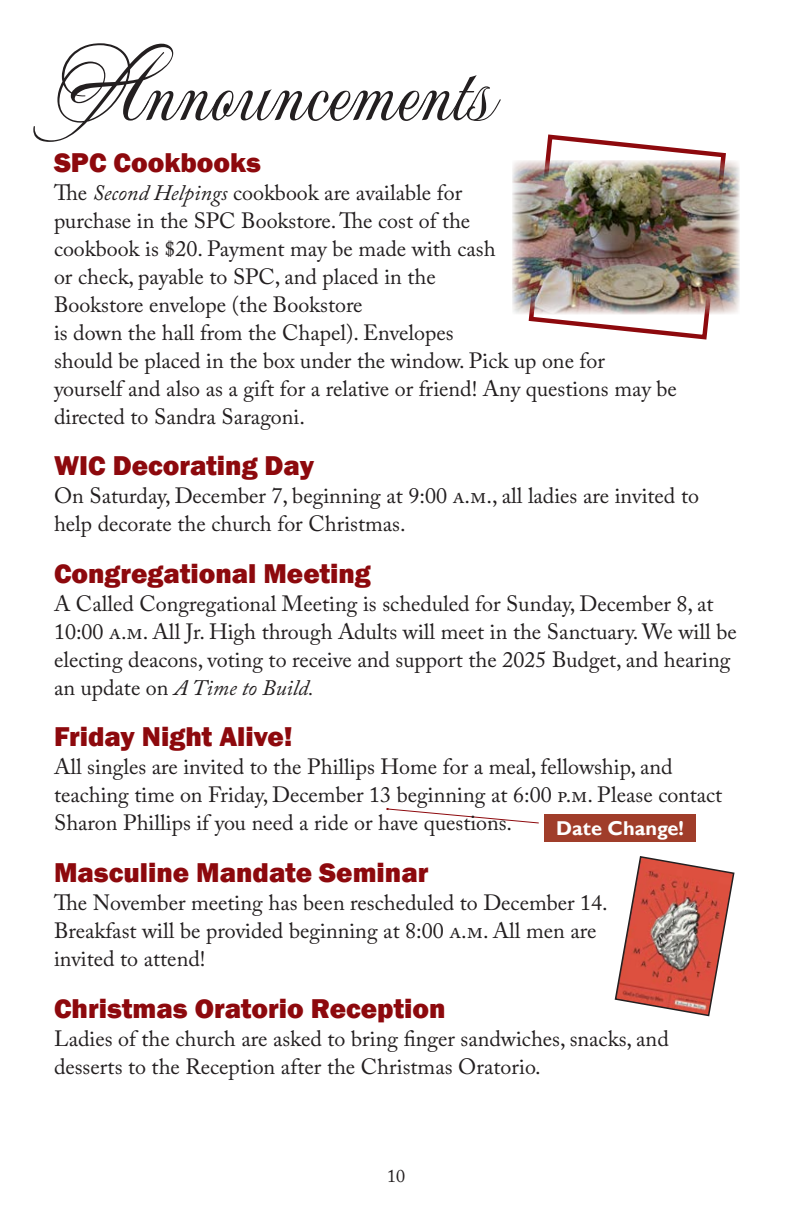
<style>
.page{position:relative;width:792px;height:1224px;background:#fff}
.page>*{position:absolute;margin:0;border:0;box-sizing:border-box;transform-origin:0 0}
.t1{font:96px "Mea Culpa";color:#231f20}
.announcements{font:800 28px "Franklin Gothic";color:#8d090d}
.announcements-2{font:22px/28px "Adobe Caslon Pro";color:#231f20}
.t2{font:700 20px "Gill Sans";color:#fff}
.t3{font:18px "Adobe Caslon Pro";color:#231f20}
.s1{font-style:italic}
</style>
<div class="page">
<svg style="left:528px;top:134px;width:198px;height:206px"></svg>
<div style="left:544px;top:814px;width:152px;height:28px;background:#a03d2a"></div>
<svg style="left:386px;top:808px;width:153px;height:16px"></svg>
<svg style="left:614px;top:856px;width:121px;height:161px"></svg>
<img style="left:512px;top:160px;width:228px;height:154px">
<p class="t1" style="left:54px;top:31px;width:441px">Announcements</p>
<p class="announcements" style="left:54px;top:144px;width:209px">SPC Cookbooks</p>
<p class="announcements-2" style="left:54px;top:178px;width:625px">The <span class="s1">Second Helpings</span> cookbook are available for<br>purchase in the SPC Bookstore. The cost of the<br>cookbook is $20. Payment may be made with cash<br>or check, payable to SPC, and placed in the<br>Bookstore envelope (the Bookstore<br>is down the hall from the Chapel). Envelopes<br>should be placed in the box under the window. Pick up one for yourself and also as a gift for a relative or friend! Any questions may be directed to Sandra Saragoni.</p>
<p class="announcements" style="left:54px;top:448px;width:262px">WIC Decorating Day</p>
<p class="announcements-2" style="left:54px;top:482px;width:646px">On Saturday, December 7, beginning at 9:00 a.m., all ladies are invited to help decorate the church for Christmas.</p>
<p class="announcements" style="left:54px;top:555px;width:318px">Congregational Meeting</p>
<p class="announcements-2" style="left:54px;top:589px;width:684px">A Called Congregational Meeting is scheduled for Sunday, December 8, at 10:00 a.m. All Jr. High through Adults will meet in the Sanctuary. We will be electing deacons, voting to receive and support the 2025 Budget, and hearing an update on <span class="s1">A Time to Build.</span></p>
<p class="announcements" style="left:54px;top:719px;width:240px">Friday Night Alive!</p>
<p class="announcements-2" style="left:54px;top:753px;width:670px">All singles are invited to the Phillips Home for a meal, fellowship, and teaching time on Friday, December 13 beginning at 6:00 p.m. Please contact<br>Sharon Phillips if you need a ride or have questions.</p>
<p class="announcements" style="left:54px;top:854px;width:376px">Masculine Mandate Seminar</p>
<p class="announcements-2" style="left:54px;top:888px;width:555px">The November meeting has been rescheduled to December 14.</p>
<p class="announcements-2" style="left:54px;top:916px;width:544px">Breakfast will be provided beginning at 8:00 a.m. All men are invited to attend!</p>
<p class="announcements" style="left:54px;top:990px;width:393px">Christmas Oratorio Reception</p>
<p class="announcements-2" style="left:54px;top:1024px;width:616px">Ladies of the church are asked to bring finger sandwiches, snacks, and desserts to the Reception after the Christmas Oratorio.</p>
<p class="t2" style="left:556px;top:816px;width:129px">Date Change!</p>
<p class="t3" style="left:387px;top:1166px;width:19px">10</p>
</div>
